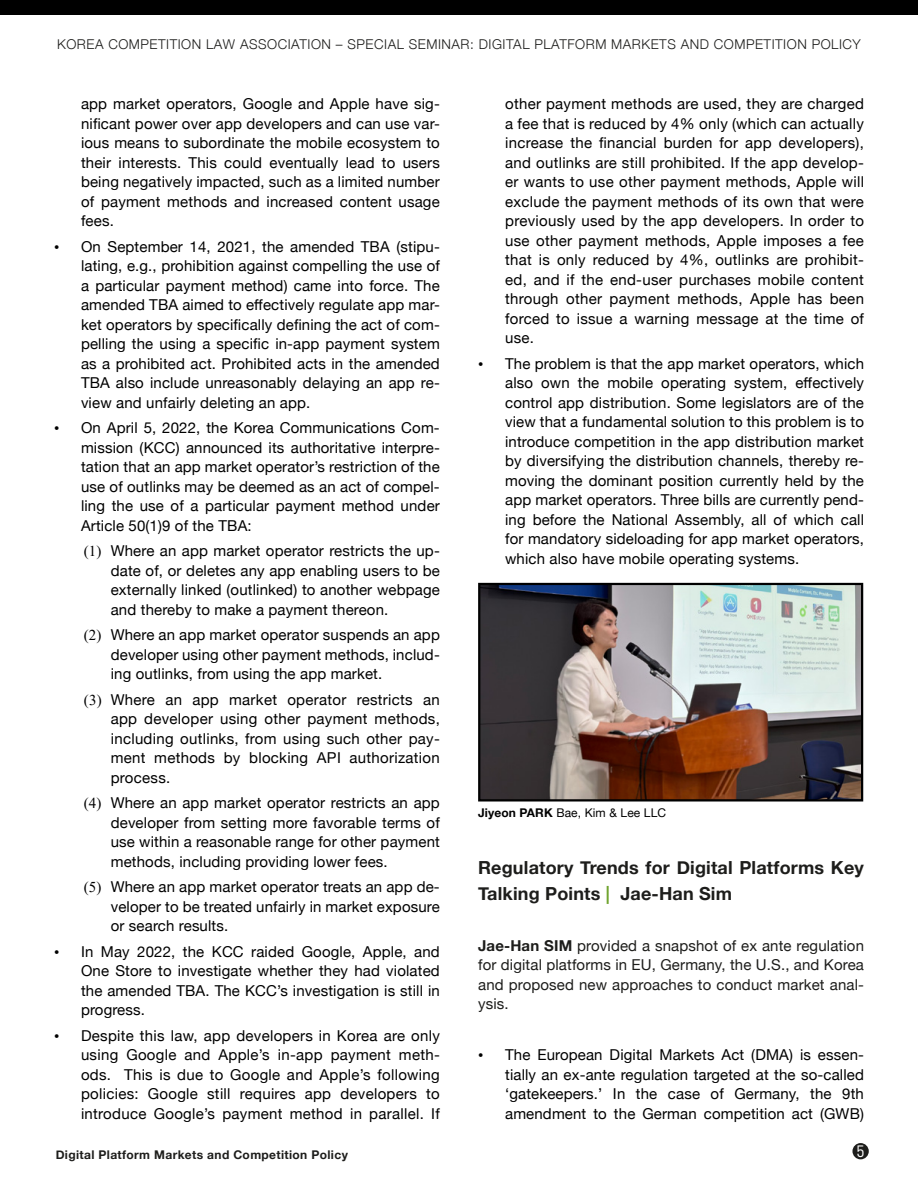
<style>
.page{position:relative;width:918px;height:1188px;background:#fff}
.page>*{position:absolute;margin:0;border:0;box-sizing:border-box;transform-origin:0 0}
.t1{font:700 18px/25.5px "Helvetica Neue";letter-spacing:.01em;color:#1d1d1b}
.t2{font:16.5px "Uniform Condensed";color:#fff}
.t3{font:15px/19.5px "Helvetica Neue";letter-spacing:.01em;color:#000;text-align:justify}
.t4{font:15px/19.5px "Helvetica Neue";letter-spacing:.01em;color:#1d1d1b;text-align:justify}
.t5{font:300 13.5px "Helvetica Neue";letter-spacing:.04em;color:#1d1d1b}
.t6{font:700 12px "Helvetica Neue";letter-spacing:.03em;color:#1d1d1b}
.t7{font:12px "Helvetica Neue";letter-spacing:.01em;color:#000}
.s1{font-family:"Times New Roman"}
.s2{font-weight:700}
.s3{color:#6fa32e}
</style>
<div class="page">
<div style="left:852px;top:1143px;width:17px;height:16px;background:#1d1d1b;border-radius:50%"></div>
<div style="left:0;top:0;width:918px;height:15px;background:#000"></div>
<img style="left:481px;top:586px;width:379px;height:213px">
<div style="left:478px;top:583px;width:385px;height:219px;border:2px solid #000"></div>
<p class="t5" style="left:57px;top:33px;width:805px">KOREA COMPETITION LAW ASSOCIATION – SPECIAL SEMINAR: DIGITAL PLATFORM MARKETS AND COMPETITION POLICY</p>
<p class="t3" style="left:81px;top:95px;width:360px">app market operators, Google and Apple have sig&shy;nificant power over app developers and can use var&shy;ious means to subordinate the mobile ecosystem to their interests. This could eventually lead to users being negatively impacted, such as a limited number of payment methods and increased content usage fees.</p>
<p class="t3" style="left:81px;top:238px;width:360px;text-indent:-27px"><span class="s1">•</span> On September 14, 2021, the amended TBA (stipu&shy;lating, e.g., prohibition against compelling the use of a particular payment method) came into force. The amended TBA aimed to effectively regulate app mar&shy;ket operators by specifically defining the act of com&shy;pelling the using a specific in-app payment system as a prohibited act. Prohibited acts in the amended TBA also include unreasonably delaying an app re&shy;view and unfairly deleting an app.</p>
<p class="t3" style="left:81px;top:419px;width:360px;text-indent:-27px"><span class="s1">•</span> On April 5, 2022, the Korea Communications Com&shy;mission (KCC) announced its authoritative interpre&shy;tation that an app market operator’s restriction of the use of outlinks may be deemed as an act of compel&shy;ling the use of a particular payment method under Article 50(1)9 of the TBA:</p>
<p class="t3" style="left:111px;top:542px;width:331px;text-indent:-27px"><span class="s1">(1)</span> Where an app market operator restricts the up&shy;date of, or deletes any app enabling users to be externally linked (outlinked) to another webpage and thereby to make a payment thereon.</p>
<p class="t3" style="left:111px;top:626px;width:331px;text-indent:-27px"><span class="s1">(2)</span> Where an app market operator suspends an app developer using other payment methods, includ&shy;ing outlinks, from using the app market.</p>
<p class="t3" style="left:111px;top:691px;width:331px;text-indent:-27px"><span class="s1">(3)</span> Where an app market operator restricts an app developer using other payment methods, including outlinks, from using such other pay&shy;ment methods by blocking API authorization process.</p>
<p class="t3" style="left:111px;top:794px;width:331px;text-indent:-27px"><span class="s1">(4)</span> Where an app market operator restricts an app developer from setting more favorable terms of use within a reasonable range for other payment methods, including providing lower fees.</p>
<p class="t3" style="left:111px;top:878px;width:331px;text-indent:-27px"><span class="s1">(5)</span> Where an app market operator treats an app de&shy;veloper to be treated unfairly in market exposure or search results.</p>
<p class="t3" style="left:81px;top:943px;width:360px;text-indent:-27px"><span class="s1">•</span> In May 2022, the KCC raided Google, Apple, and One Store to investigate whether they had violated the amended TBA. The KCC’s investigation is still in progress.</p>
<p class="t3" style="left:81px;top:1027px;width:360px;text-indent:-27px"><span class="s1">•</span> Despite this law, app developers in Korea are only using Google and Apple’s in-app payment meth&shy;ods. This is due to Google and Apple’s following policies: Google still requires app developers to introduce Google’s payment method in parallel. If</p>
<p class="t3" style="left:505px;top:95px;width:360px">other payment methods are used, they are charged a fee that is reduced by 4% only (which can actually increase the financial burden for app developers), and outlinks are still prohibited. If the app develop&shy;er wants to use other payment methods, Apple will exclude the payment methods of its own that were previously used by the app developers. In order to use other payment methods, Apple imposes a fee that is only reduced by 4%, outlinks are prohibit&shy;ed, and if the end-user purchases mobile content through other payment methods, Apple has been forced to issue a warning message at the time of use.</p>
<p class="t3" style="left:505px;top:355px;width:360px;text-indent:-27px"><span class="s1">•</span> The problem is that the app market operators, which also own the mobile operating system, effectively control app distribution. Some legislators are of the view that a fundamental solution to this problem is to introduce competition in the app distribution market by diversifying the distribution channels, thereby re&shy;moving the dominant position currently held by the app market operators. Three bills are currently pend&shy;ing before the National Assembly, all of which call for mandatory sideloading for app market operators, which also have mobile operating systems.</p>
<p class="t7" style="left:478px;top:804px;width:190px"><span class="s2">Jiyeon PARK</span> Bae, Kim &amp; Lee LLC</p>
<p class="t1" style="left:478px;top:856px;width:387px">Regulatory Trends for Digital Platforms Key<br>Talking Points <span class="s3">|</span> Jae-Han Sim</p>
<p class="t4" style="left:478px;top:937px;width:387px"><span class="s2">Jae-Han SIM</span> provided a snapshot of ex ante regulation for digital platforms in EU, Germany, the U.S., and Korea and proposed new approaches to conduct market anal&shy;ysis.</p>
<p class="t3" style="left:505px;top:1046px;width:360px;text-indent:-27px"><span class="s1">•</span> The European Digital Markets Act (DMA) is essen&shy;tially an ex-ante regulation targeted at the so-called ‘gatekeepers.’ In the case of Germany, the 9th amendment to the German competition act (GWB)</p>
<p class="t6" style="left:56px;top:1145px;width:294px">Digital Platform Markets and Competition Policy</p>
<p class="t2" style="left:857px;top:1141px;width:10px">5</p>
</div>
